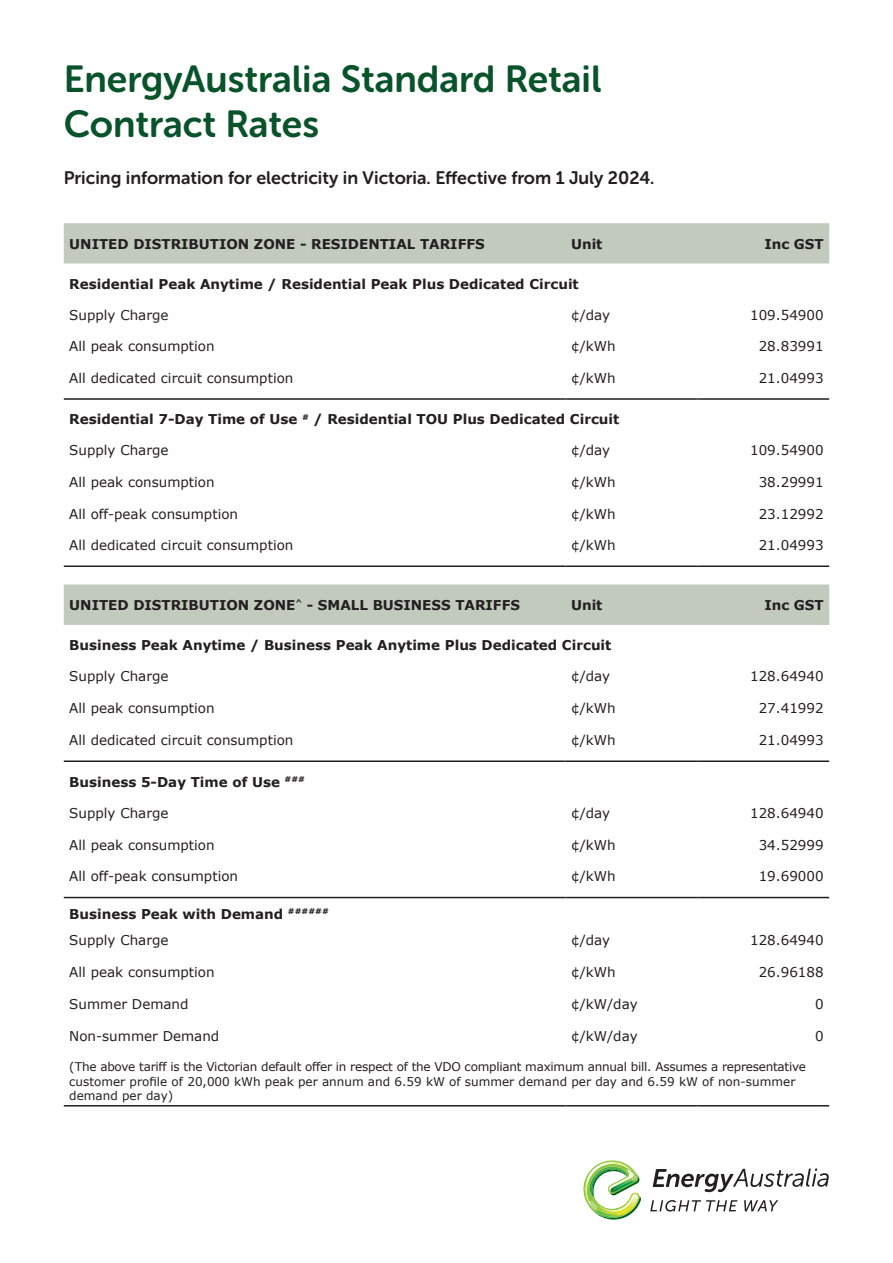
<style>
.page{position:relative;width:893px;height:1263px;background:#fff}
.page>*{position:absolute;margin:0;border:0;box-sizing:border-box;transform-origin:0 0}
.t1{font:37.5px/45px "Museo Sans Rounded 700";color:#08532a}
.t2{font:18px "Museo Sans Rounded 700";color:#231f20}
.t3{font:13.5px "Verdana";color:#231f20}
.t4{font:700 13.5px "Verdana";color:#231f20}
.t5{font:12px/14.4px "Verdana";letter-spacing:-.02em;color:#231f20}
</style>
<div class="page">
<div style="left:64px;top:223px;width:765px;height:40px;background:#c1cabd"></div>
<hr style="left:64px;top:398px;width:502px;height:2px;background:#231f20">
<hr style="left:566px;top:398px;width:131px;height:2px;background:#231f20">
<hr style="left:697px;top:398px;width:132px;height:2px;background:#231f20">
<hr style="left:64px;top:565px;width:502px;height:2px;background:#231f20">
<hr style="left:566px;top:565px;width:131px;height:2px;background:#231f20">
<hr style="left:697px;top:565px;width:132px;height:2px;background:#231f20">
<div style="left:64px;top:584px;width:765px;height:41px;background:#c1cabd"></div>
<hr style="left:64px;top:760px;width:502px;height:2px;background:#231f20">
<hr style="left:566px;top:760px;width:131px;height:2px;background:#231f20">
<hr style="left:697px;top:760px;width:132px;height:2px;background:#231f20">
<hr style="left:64px;top:1105px;width:502px;height:1px;background:#231f20">
<hr style="left:566px;top:1105px;width:131px;height:1px;background:#231f20">
<hr style="left:697px;top:1105px;width:132px;height:1px;background:#231f20">
<hr style="left:64px;top:897px;width:502px;height:1px;background:#231f20">
<hr style="left:566px;top:897px;width:131px;height:1px;background:#231f20">
<hr style="left:697px;top:897px;width:132px;height:1px;background:#231f20">
<img style="left:583px;top:1160px;width:58px;height:60px">
<svg style="left:650px;top:1200px;width:87px;height:11px"></svg>
<svg style="left:744px;top:1200px;width:34px;height:11px"></svg>
<svg style="left:653px;top:1168px;width:176px;height:24px"></svg>
<p class="t1" style="left:64px;top:57px;width:539px">EnergyAustralia Standard Retail<br>Contract Rates</p>
<p class="t2" style="left:64px;top:168px;width:592px">Pricing information for electricity in Victoria. Effective from 1 July 2024.</p>
<p class="t4" style="left:69px;top:235px;width:417px">UNITED DISTRIBUTION ZONE - RESIDENTIAL TARIFFS</p>
<p class="t4" style="left:571px;top:235px;width:33px">Unit</p>
<p class="t4" style="left:764px;top:235px;width:61px">Inc GST</p>
<p class="t4" style="left:69px;top:275px;width:511px">Residential Peak Anytime / Residential Peak Plus Dedicated Circuit</p>
<p class="t3" style="left:69px;top:306px;width:101px">Supply Charge</p>
<p class="t3" style="left:571px;top:306px;width:41px">¢/day</p>
<p class="t3" style="left:750px;top:306px;width:75px">109.54900</p>
<p class="t3" style="left:69px;top:338px;width:147px">All peak consumption</p>
<p class="t3" style="left:571px;top:338px;width:46px">¢/kWh</p>
<p class="t3" style="left:759px;top:338px;width:67px">28.83991</p>
<p class="t3" style="left:69px;top:370px;width:226px">All dedicated circuit consumption</p>
<p class="t3" style="left:571px;top:370px;width:46px">¢/kWh</p>
<p class="t3" style="left:759px;top:370px;width:67px">21.04993</p>
<p class="t4" style="left:69px;top:411px;width:552px">Residential 7-Day Time of Use <sup>#</sup> / Residential TOU Plus Dedicated Circuit</p>
<p class="t3" style="left:69px;top:442px;width:101px">Supply Charge</p>
<p class="t3" style="left:571px;top:442px;width:41px">¢/day</p>
<p class="t3" style="left:750px;top:442px;width:75px">109.54900</p>
<p class="t3" style="left:69px;top:473px;width:147px">All peak consumption</p>
<p class="t3" style="left:571px;top:473px;width:46px">¢/kWh</p>
<p class="t3" style="left:759px;top:473px;width:67px">38.29991</p>
<p class="t3" style="left:69px;top:505px;width:170px">All off-peak consumption</p>
<p class="t3" style="left:571px;top:505px;width:46px">¢/kWh</p>
<p class="t3" style="left:759px;top:505px;width:67px">23.12992</p>
<p class="t3" style="left:69px;top:537px;width:226px">All dedicated circuit consumption</p>
<p class="t3" style="left:571px;top:537px;width:46px">¢/kWh</p>
<p class="t3" style="left:759px;top:537px;width:67px">21.04993</p>
<p class="t4" style="left:69px;top:596px;width:452px">UNITED DISTRIBUTION ZONE<sup>^</sup> - SMALL BUSINESS TARIFFS</p>
<p class="t4" style="left:571px;top:596px;width:33px">Unit</p>
<p class="t4" style="left:764px;top:596px;width:61px">Inc GST</p>
<p class="t4" style="left:69px;top:637px;width:544px">Business Peak Anytime / Business Peak Anytime Plus Dedicated Circuit</p>
<p class="t3" style="left:69px;top:668px;width:101px">Supply Charge</p>
<p class="t3" style="left:571px;top:668px;width:41px">¢/day</p>
<p class="t3" style="left:750px;top:668px;width:75px">128.64940</p>
<p class="t3" style="left:69px;top:700px;width:147px">All peak consumption</p>
<p class="t3" style="left:571px;top:700px;width:46px">¢/kWh</p>
<p class="t3" style="left:759px;top:700px;width:67px">27.41992</p>
<p class="t3" style="left:69px;top:732px;width:226px">All dedicated circuit consumption</p>
<p class="t3" style="left:571px;top:732px;width:46px">¢/kWh</p>
<p class="t3" style="left:759px;top:732px;width:67px">21.04993</p>
<p class="t4" style="left:69px;top:773px;width:237px">Business 5-Day Time of Use <sup>###</sup></p>
<p class="t3" style="left:69px;top:804px;width:101px">Supply Charge</p>
<p class="t3" style="left:571px;top:804px;width:41px">¢/day</p>
<p class="t3" style="left:750px;top:804px;width:75px">128.64940</p>
<p class="t3" style="left:69px;top:836px;width:147px">All peak consumption</p>
<p class="t3" style="left:571px;top:836px;width:46px">¢/kWh</p>
<p class="t3" style="left:759px;top:836px;width:67px">34.52999</p>
<p class="t3" style="left:69px;top:868px;width:170px">All off-peak consumption</p>
<p class="t3" style="left:571px;top:868px;width:46px">¢/kWh</p>
<p class="t3" style="left:759px;top:868px;width:67px">19.69000</p>
<p class="t4" style="left:69px;top:905px;width:261px">Business Peak with Demand <sup>######</sup></p>
<p class="t3" style="left:69px;top:932px;width:101px">Supply Charge</p>
<p class="t3" style="left:571px;top:932px;width:41px">¢/day</p>
<p class="t3" style="left:750px;top:932px;width:75px">128.64940</p>
<p class="t3" style="left:69px;top:964px;width:147px">All peak consumption</p>
<p class="t3" style="left:571px;top:964px;width:46px">¢/kWh</p>
<p class="t3" style="left:759px;top:964px;width:67px">26.96188</p>
<p class="t3" style="left:69px;top:996px;width:121px">Summer Demand</p>
<p class="t3" style="left:571px;top:996px;width:68px">¢/kW/day</p>
<p class="t3" style="left:815px;top:996px;width:10px">0</p>
<p class="t3" style="left:69px;top:1028px;width:152px">Non-summer Demand</p>
<p class="t3" style="left:571px;top:1028px;width:68px">¢/kW/day</p>
<p class="t3" style="left:815px;top:1028px;width:10px">0</p>
<p class="t5" style="left:69px;top:1060px;width:738px">(The above tariff is the Victorian default offer in respect of the VDO compliant maximum annual bill. Assumes a representative customer profile of 20,000 kWh peak per annum and 6.59 kW of summer demand per day and 6.59 kW of non-summer demand per day)</p>
</div>
